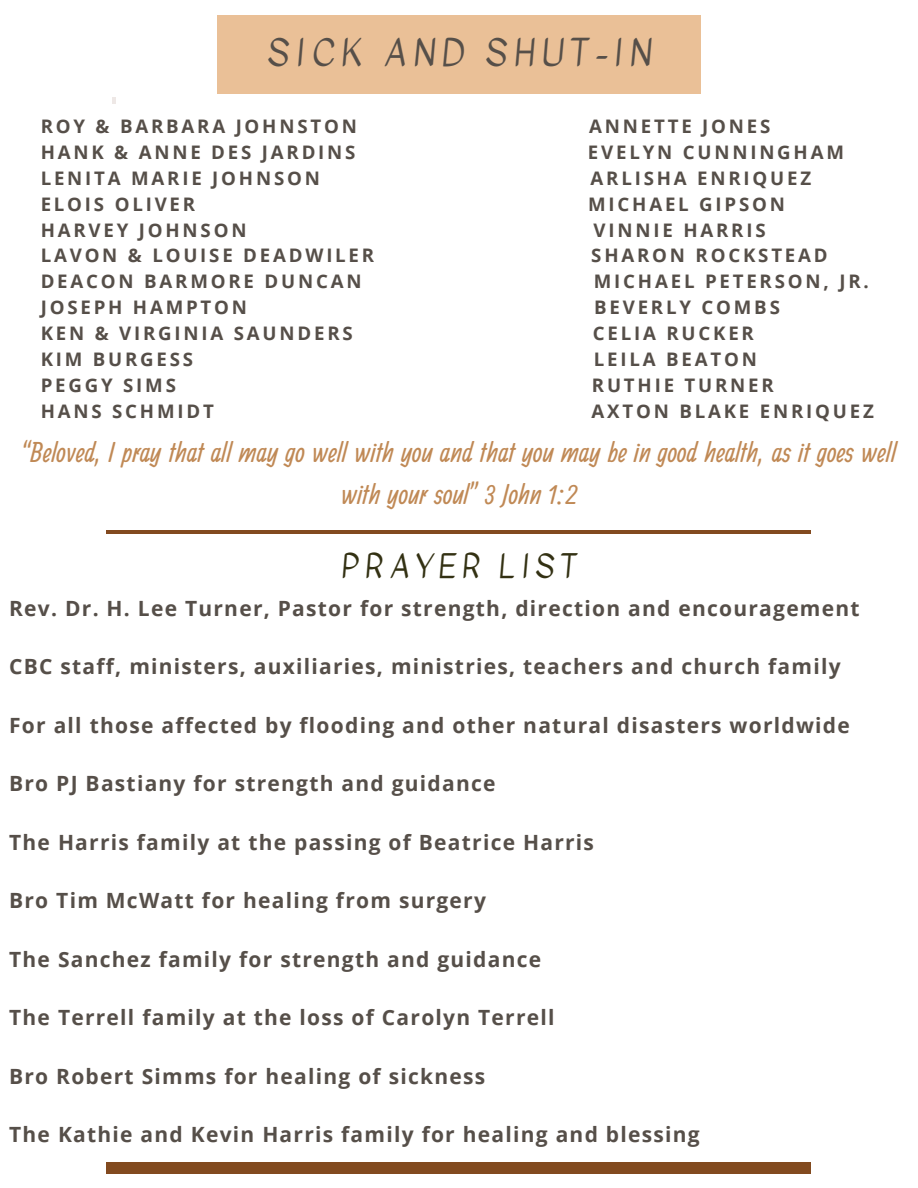
<style>
.page{position:relative;width:918px;height:1188px;background:#fff}
.page>*{position:absolute;margin:0;border:0;box-sizing:border-box;transform-origin:0 0}
.t1{font:36px "Kavivanar";letter-spacing:.18em;color:#564f49}
.t2{font:31.5px "Kavivanar";letter-spacing:.18em;color:#333113}
.t3{font:30px/41.7px "Ranga";color:#c08955;text-align:center}
.t4{font:700 21px "Open Sans";letter-spacing:.06em;color:#564f49}
.t5{font:700 18.75px "Open Sans";letter-spacing:.15em;color:#564f49}
</style>
<div class="page">
<svg style="left:112px;top:98px;width:3px;height:6px"></svg>
<div style="left:217px;top:16px;width:484px;height:77px;background:#eac097"></div>
<hr style="left:107px;top:530px;width:704px;height:4px;background:#824a1f">
<div style="left:107px;top:1162px;width:704px;height:12px;background:#824a1f"></div>
<p class="t1" style="left:267px;top:26px;width:386px">SICK AND SHUT-IN</p>
<p class="t5" style="left:41px;top:113px;width:318px">ROY &amp; BARBARA JOHNSTON</p>
<p class="t5" style="left:589px;top:113px;width:183px">ANNETTE JONES</p>
<h1 class="t5" style="left:41px;top:139px;width:316px">HANK &amp; ANNE DES JARDINS</h1>
<h1 class="t5" style="left:588px;top:139px;width:258px">EVELYN CUNNINGHAM</h1>
<p class="t5" style="left:41px;top:165px;width:281px">LENITA MARIE JOHNSON</p>
<p class="t5" style="left:591px;top:165px;width:222px">ARLISHA ENRIQUEZ</p>
<p class="t5" style="left:41px;top:191px;width:156px">ELOIS OLIVER</p>
<p class="t5" style="left:588px;top:191px;width:198px">MICHAEL GIPSON</p>
<p class="t5" style="left:41px;top:217px;width:207px">HARVEY JOHNSON</p>
<p class="t5" style="left:594px;top:217px;width:174px">VINNIE HARRIS</p>
<p class="t5" style="left:41px;top:242px;width:335px">LAVON &amp; LOUISE DEADWILER</p>
<p class="t5" style="left:591px;top:242px;width:238px">SHARON ROCKSTEAD</p>
<p class="t5" style="left:41px;top:268px;width:322px">DEACON BARMORE DUNCAN</p>
<p class="t5" style="left:594px;top:268px;width:276px">MICHAEL PETERSON, JR.</p>
<p class="t5" style="left:41px;top:294px;width:208px">JOSEPH HAMPTON</p>
<p class="t5" style="left:594px;top:294px;width:187px">BEVERLY COMBS</p>
<p class="t5" style="left:41px;top:320px;width:314px">KEN &amp; VIRGINIA SAUNDERS</p>
<p class="t5" style="left:593px;top:320px;width:163px">CELIA RUCKER</p>
<p class="t5" style="left:41px;top:346px;width:154px">KIM BURGESS</p>
<p class="t5" style="left:594px;top:346px;width:164px">LEILA BEATON</p>
<p class="t5" style="left:41px;top:372px;width:137px">PEGGY SIMS</p>
<p class="t5" style="left:592px;top:372px;width:183px">RUTHIE TURNER</p>
<p class="t5" style="left:41px;top:398px;width:175px">HANS SCHMIDT</p>
<p class="t5" style="left:592px;top:398px;width:284px">AXTON BLAKE ENRIQUEZ</p>
<h4 class="t3" style="left:22px;top:434px;width:876px">“Beloved, I pray that all may go well with you and that you may be in good health, as it goes well with your soul” 3 John 1:2</h4>
<p class="t2" style="left:341px;top:543px;width:237px">PRAYER LIST</p>
<h3 class="t4" style="left:9px;top:593px;width:852px">Rev. Dr. H. Lee Turner, Pastor for strength, direction and encouragement</h3>
<p class="t4" style="left:9px;top:652px;width:833px">CBC staff, ministers, auxiliaries, ministries, teachers and church family</p>
<h2 class="t4" style="left:9px;top:710px;width:842px">For all those affected by flooding and other natural disasters worldwide</h2>
<h4 class="t4" style="left:9px;top:769px;width:488px">Bro PJ Bastiany for strength and guidance</h4>
<h4 class="t4" style="left:9px;top:827px;width:586px">The Harris family at the passing of Beatrice Harris</h4>
<h4 class="t4" style="left:9px;top:886px;width:478px">Bro Tim McWatt for healing from surgery</h4>
<h4 class="t4" style="left:9px;top:944px;width:534px">The Sanchez family for strength and guidance</h4>
<h4 class="t4" style="left:9px;top:1003px;width:547px">The Terrell family at the loss of Carolyn Terrell</h4>
<h4 class="t4" style="left:9px;top:1061px;width:478px">Bro Robert Simms for healing of sickness</h4>
<h4 class="t4" style="left:9px;top:1120px;width:692px">The Kathie and Kevin Harris family for healing and blessing</h4>
</div>
